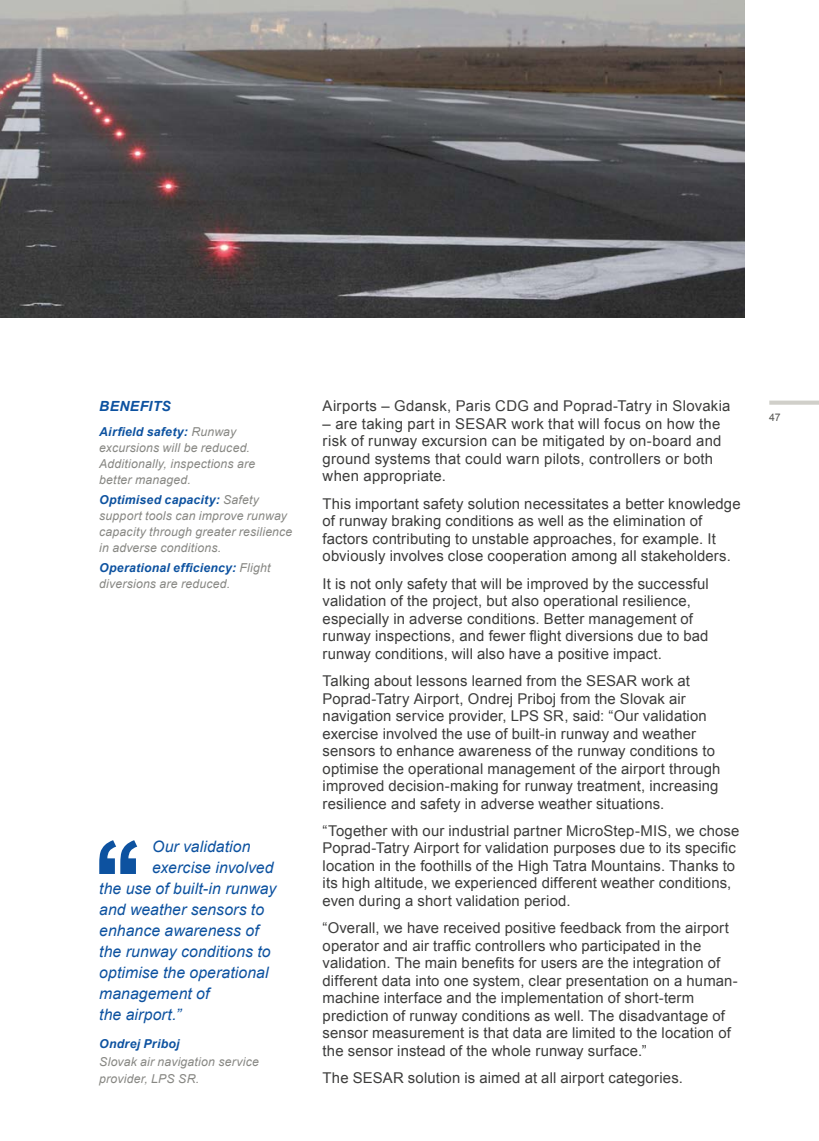
<style>
.page{position:relative;width:819px;height:1141px;background:#fff}
.page>*{position:absolute;margin:0;border:0;box-sizing:border-box;transform-origin:0 0}
.t1{font:italic 15.75px "Arial";letter-spacing:.005em;color:#0d52a0}
.t2{font:14.88px/17.5px "Arial";letter-spacing:.01em;color:#3c3c3b}
.t3{font:italic 700 14px "Arial";letter-spacing:.025em;color:#0d52a0}
.t4{font:italic 12.25px/15.8px "Arial";letter-spacing:.015em;color:#878783}
.t5{font:italic 700 12.25px "Arial";letter-spacing:.025em;color:#0d52a0}
.t6{font:10.5px "Arial";color:#575754}
.s1{font-weight:700;color:#0d52a0}
</style>
<div class="page">
<svg style="left:769px;top:401px;width:50px;height:4px"></svg>
<svg style="left:99px;top:840px;width:38px;height:34px"></svg>
<img style="left:0;top:0;width:744px;height:317px">
<p class="t3" style="left:99px;top:397px;width:73px">BENEFITS</p>
<p class="t4" style="left:99px;top:424px;width:157px"><span class="s1">Airfield safety:</span> Runway excursions will be reduced.<br>Additionally, inspections are better managed.</p>
<p class="t4" style="left:99px;top:492px;width:195px"><span class="s1">Optimised capacity:</span> Safety support tools can improve runway capacity through greater resilience in adverse conditions.</p>
<p class="t4" style="left:99px;top:560px;width:173px"><span class="s1">Operational efficiency:</span> Flight diversions are reduced.</p>
<p class="t1" style="left:152px;top:836px;width:100px">Our validation</p>
<p class="t1" style="left:152px;top:857px;width:123px">exercise involved</p>
<p class="t1" style="left:99px;top:878px;width:178px">the use of built-in runway</p>
<p class="t1" style="left:99px;top:899px;width:166px">and weather sensors to</p>
<p class="t1" style="left:99px;top:920px;width:161px">enhance awareness of</p>
<p class="t1" style="left:99px;top:941px;width:173px">the runway conditions to</p>
<p class="t1" style="left:99px;top:962px;width:171px">optimise the operational</p>
<p class="t1" style="left:99px;top:983px;width:112px">management of</p>
<p class="t1" style="left:99px;top:1004px;width:83px">the airport.”</p>
<p class="t5" style="left:99px;top:1036px;width:82px">Ondrej Priboj</p>
<p class="t4" style="left:99px;top:1053px;width:161px;line-height:17.5px">Slovak air navigation service provider, LPS SR.</p>
<p class="t2" style="left:322px;top:398px;width:409px">Airports – Gdansk, Paris CDG and Poprad-Tatry in Slovakia</p>
<p class="t2" style="left:322px;top:415px;width:400px">– are taking part in SESAR work that will focus on how the risk of runway excursion can be mitigated by on-board and ground systems that could warn pilots, controllers or both when appropriate.</p>
<p class="t2" style="left:322px;top:495px;width:419px">This important safety solution necessitates a better knowledge of runway braking conditions as well as the elimination of factors contributing to unstable approaches, for example. It obviously involves close cooperation among all stakeholders.</p>
<p class="t2" style="left:322px;top:575px;width:388px">It is not only safety that will be improved by the successful validation of the project, but also operational resilience, especially in adverse conditions. Better management of runway inspections, and fewer flight diversions due to bad runway conditions, will also have a positive impact.</p>
<p class="t2" style="left:322px;top:672px;width:399px">Talking about lessons learned from the SESAR work at Poprad-Tatry Airport, Ondrej Priboj from the Slovak air navigation service provider, LPS SR, said: “Our validation exercise involved the use of built-in runway and weather sensors to enhance awareness of the runway conditions to optimise the operational management of the airport through improved decision-making for runway treatment, increasing resilience and safety in adverse weather situations.</p>
<p class="t2" style="left:322px;top:822px;width:418px">“Together with our industrial partner MicroStep-MIS, we chose Poprad-Tatry Airport for validation purposes due to its specific location in the foothills of the High Tatra Mountains. Thanks to its high altitude, we experienced different weather conditions, even during a short validation period.</p>
<p class="t2" style="left:322px;top:920px;width:417px">“Overall, we have received positive feedback from the airport operator and air traffic controllers who participated in the validation. The main benefits for users are the integration of different data into one system, clear presentation on a human&shy;machine interface and the implementation of short-term prediction of runway conditions as well. The disadvantage of sensor measurement is that data are limited to the location of the sensor instead of the whole runway surface.”</p>
<p class="t2" style="left:322px;top:1069px;width:362px">The SESAR solution is aimed at all airport categories.</p>
<p class="t6" style="left:769px;top:410px;width:13px">47</p>
</div>
